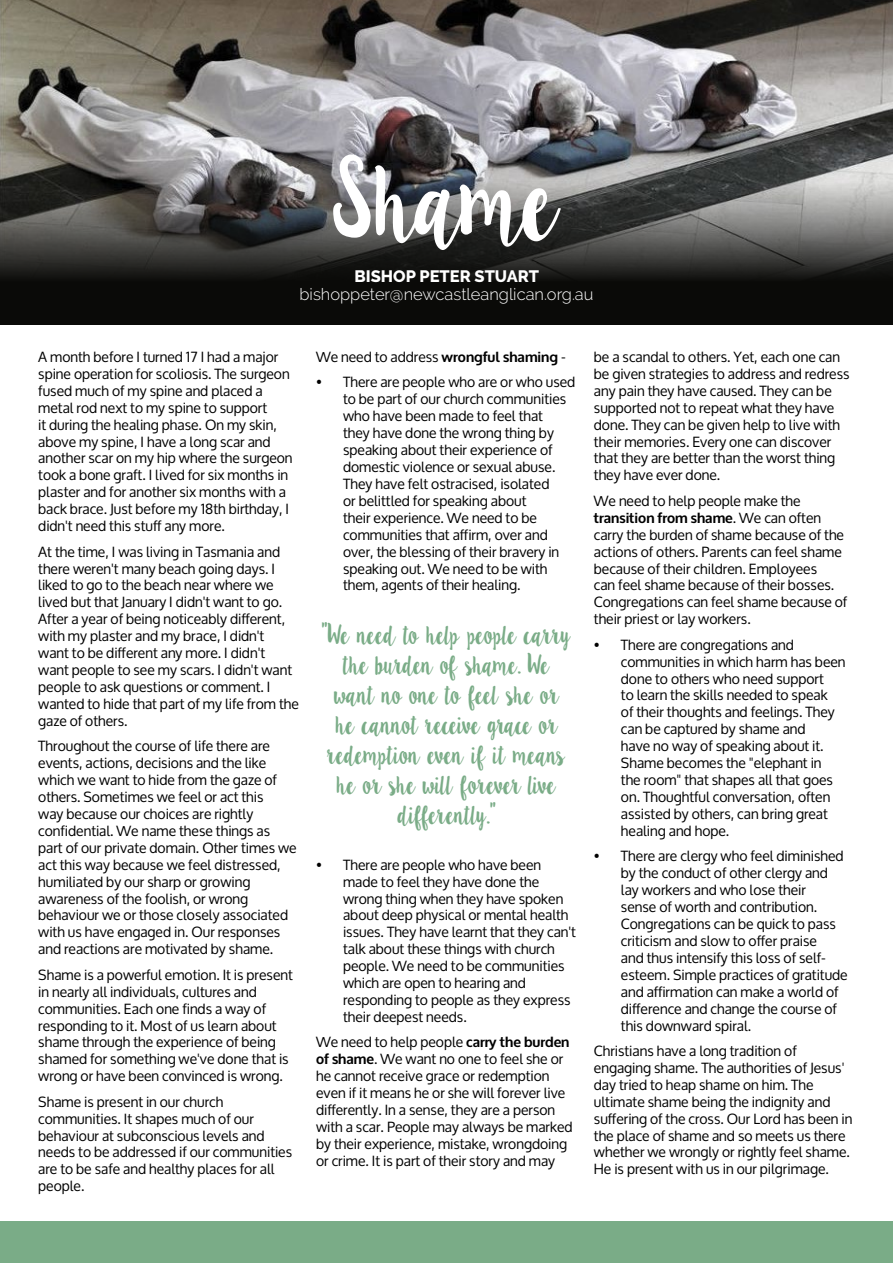
<style>
.page{position:relative;width:893px;height:1263px;background:#fff}
.page>*{position:absolute;margin:0;border:0;box-sizing:border-box;transform-origin:0 0}
.t1{font:91.5px "Lilly Belle";letter-spacing:-.12em;color:#fff;scale:.82 1}
.t2{font:21.9px/30px "Lilly Belle";letter-spacing:-.11em;color:#7aac87;text-align:center;scale:.82 1}
.t3{font:300 16.5px "Raleway";color:#fff}
.t4{font:800 16.5px "Raleway";color:#fff}
.t5{font:14.1px/17px "Oxygen";color:#000}
.s1{font-weight:700}
</style>
<div class="page">
<img style="left:0;top:0;width:893px;height:180px">
<svg style="left:0;top:180px;width:893px;height:145px;background:#353534"></svg>
<div style="left:0;top:1221px;width:893px;height:42px;background:#7aac87"></div>
<h1 class="t1" style="left:330px;top:134px;width:284px">Shame</h1>
<p class="t4" style="left:354px;top:267px;width:186px">BISHOP PETER STUART</p>
<p class="t3" style="left:299px;top:285px;width:295px">bishoppeter@newcastleanglican.org.au</p>
<p class="t5" style="left:38px;top:349px;width:256px">A month before I turned 17 I had a major spine operation for scoliosis. The surgeon fused much of my spine and placed a metal rod next to my spine to support<br>it during the healing phase. On my skin, above my spine, I have a long scar and another scar on my hip where the surgeon took a bone graft. I lived for six months in plaster and for another six months with a back brace. Just before my 18th birthday, I didn't need this stuff any more.</p>
<p class="t5" style="left:38px;top:543px;width:262px">At the time, I was living in Tasmania and there weren't many beach going days. I liked to go to the beach near where we lived but that January I didn't want to go.<br>After a year of being noticeably different, with my plaster and my brace, I didn't<br>want to be different any more. I didn't want people to see my scars. I didn't want people to ask questions or comment. I wanted to hide that part of my life from the gaze of others.</p>
<p class="t5" style="left:38px;top:738px;width:260px">Throughout the course of life there are events, actions, decisions and the like which we want to hide from the gaze of others. Sometimes we feel or act this<br>way because our choices are rightly confidential. We name these things as part of our private domain. Other times we act this way because we feel distressed, humiliated by our sharp or growing awareness of the foolish, or wrong behaviour we or those closely associated with us have engaged in. Our responses and reactions are motivated by shame.</p>
<p class="t5" style="left:38px;top:966px;width:256px">Shame is a powerful emotion. It is present in nearly all individuals, cultures and communities. Each one finds a way of responding to it. Most of us learn about shame through the experience of being shamed for something we've done that is wrong or have been convinced is wrong.</p>
<p class="t5" style="left:38px;top:1093px;width:255px">Shame is present in our church communities. It shapes much of our behaviour at subconscious levels and needs to be addressed if our communities are to be safe and healthy places for all people.</p>
<p class="t5" style="left:316px;top:349px;width:251px">We need to address <span class="s1">wrongful shaming</span> -</p>
<p class="t5" style="left:343px;top:374px;width:234px;text-indent:-27px">• There are people who are or who used to be part of our church communities who have been made to feel that<br>they have done the wrong thing by speaking about their experience of domestic violence or sexual abuse.<br>They have felt ostracised, isolated<br>or belittled for speaking about<br>their experience. We need to be communities that affirm, over and over, the blessing of their bravery in speaking out. We need to be with them, agents of their healing.</p>
<h2 class="t2" style="left:322px;top:620px;width:306px">"We need to help people carry the burden of shame. We want no one to feel she or he cannot receive grace or redemption even if it means he or she will forever live differently."</h2>
<p class="t5" style="left:343px;top:856px;width:234px;text-indent:-27px">• There are people who have been made to feel they have done the wrong thing when they have spoken about deep physical or mental health issues. They have learnt that they can't talk about these things with church people. We need to be communities which are open to hearing and responding to people as they express their deepest needs.</p>
<p class="t5" style="left:316px;top:1034px;width:258px">We need to help people <span class="s1">carry the burden of shame</span>. We want no one to feel she or he cannot receive grace or redemption even if it means he or she will forever live differently. In a sense, they are a person with a scar. People may always be marked by their experience, mistake, wrongdoing or crime. It is part of their story and may</p>
<p class="t5" style="left:594px;top:349px;width:257px">be a scandal to others. Yet, each one can be given strategies to address and redress any pain they have caused. They can be supported not to repeat what they have done. They can be given help to live with their memories. Every one can discover that they are better than the worst thing they have ever done.</p>
<p class="t5" style="left:594px;top:492px;width:255px">We need to help people make the <span class="s1">transition from shame</span>. We can often carry the burden of shame because of the actions of others. Parents can feel shame because of their children. Employees<br>can feel shame because of their bosses.<br>Congregations can feel shame because of their priest or lay workers.</p>
<p class="t5" style="left:621px;top:636px;width:226px;text-indent:-27px">• There are congregations and communities in which harm has been done to others who need support<br>to learn the skills needed to speak<br>of their thoughts and feelings. They can be captured by shame and<br>have no way of speaking about it.<br>Shame becomes the "elephant in<br>the room" that shapes all that goes on. Thoughtful conversation, often assisted by others, can bring great healing and hope.</p>
<p class="t5" style="left:621px;top:848px;width:228px;text-indent:-27px">• There are clergy who feel diminished by the conduct of other clergy and lay workers and who lose their<br>sense of worth and contribution.<br>Congregations can be quick to pass criticism and slow to offer praise<br>and thus intensify this loss of self&shy;esteem. Simple practices of gratitude and affirmation can make a world of difference and change the course of this downward spiral.</p>
<p class="t5" style="left:594px;top:1042px;width:260px">Christians have a long tradition of engaging shame. The authorities of Jesus' day tried to heap shame on him. The ultimate shame being the indignity and suffering of the cross. Our Lord has been in the place of shame and so meets us there whether we wrongly or rightly feel shame.<br>He is present with us in our pilgrimage.</p>
</div>
